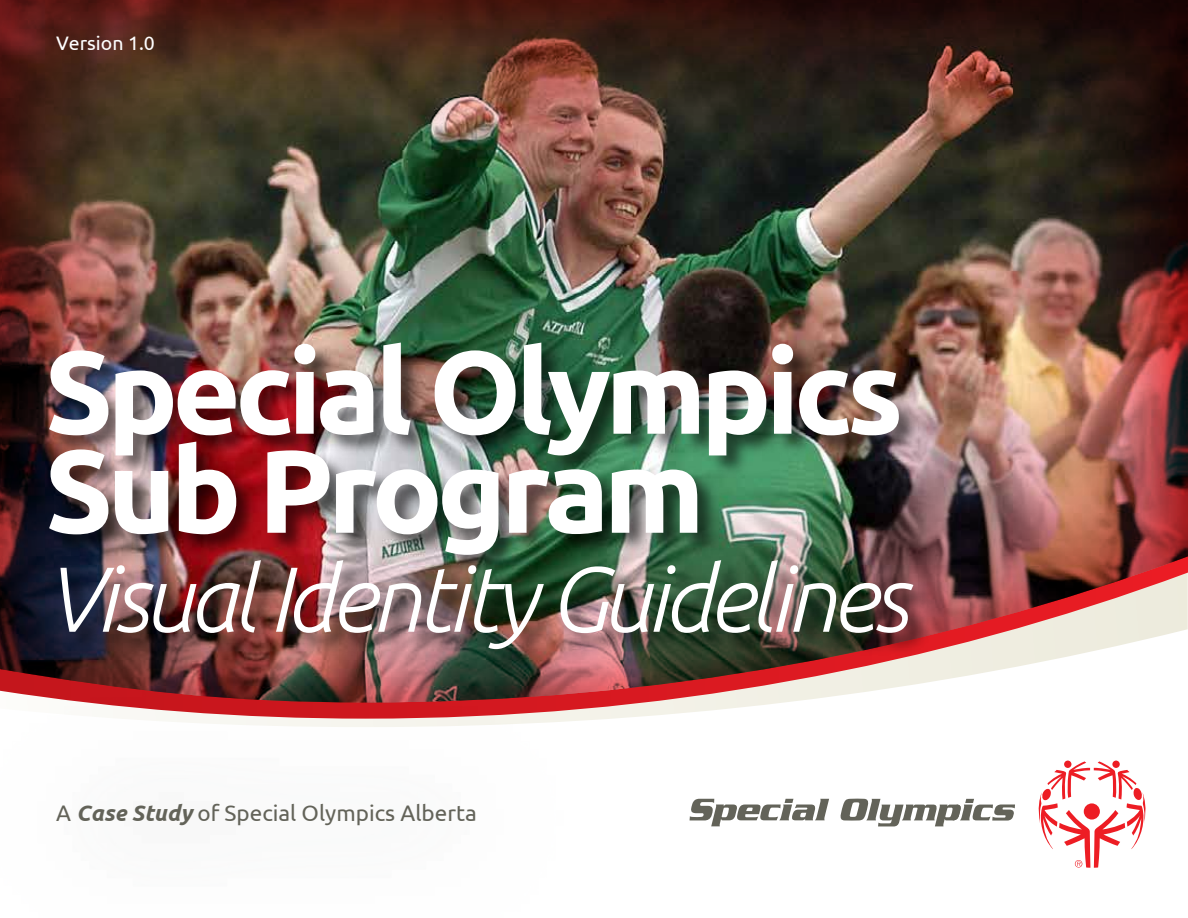
<style>
.page{position:relative;width:1188px;height:918px;background:#fff}
.page>*{position:absolute;margin:0;border:0;box-sizing:border-box;transform-origin:0 0}
.t1{font:700 117.45px/99px "Ubuntu";letter-spacing:-.05em;color:#fff}
.t2{font:italic 300 92.25px "Ubuntu";letter-spacing:-.05em;color:#fff}
.t3{font:22.5px "Ubuntu";color:#636359}
.t4{font:19.5px "Ubuntu";color:#fff}
.s1{font-weight:700;font-style:italic}
</style>
<div class="page">
<svg style="left:690px;top:799px;width:139px;height:27px"></svg>
<svg style="left:840px;top:799px;width:175px;height:27px"></svg>
<svg style="left:1038px;top:761px;width:108px;height:107px"></svg>
<img style="left:0;top:0;width:1188px;height:702px">
<img style="left:39px;top:329px;width:909px;height:348px">
<img style="left:0;top:646px;width:644px;height:81px">
<img style="left:0;top:0;width:322px;height:221px">
<p class="t4" style="left:56px;top:31px;width:100px">Version 1.0</p>
<h1 class="t1" style="left:45px;top:341px;width:860px">Special Olympics<br>Sub Program</h1>
<h2 class="t2" style="left:45px;top:543px;width:865px">Visual Identity Guidelines</h2>
<p class="t3" style="left:56px;top:800px;width:422px">A <span class="s1">Case Study</span> of Special Olympics Alberta</p>
</div>
